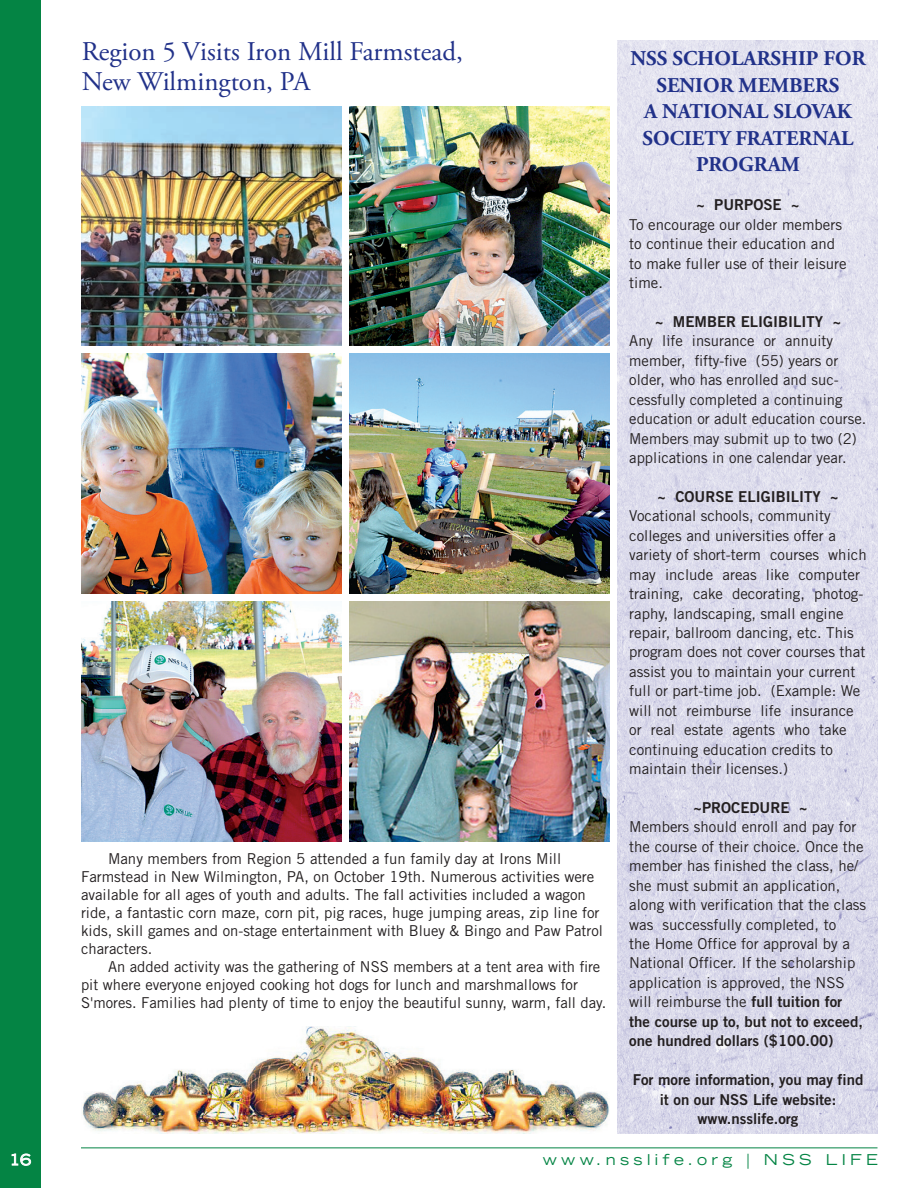
<style>
.page{position:relative;width:918px;height:1188px;background:#fff}
.page>*{position:absolute;margin:0;border:0;box-sizing:border-box;transform-origin:0 0}
.t1{font:27px/30px "Adobe Garamond Pro";color:#213189}
.t2{font:700 21px/26.7px "Adobe Garamond Pro";color:#213189;text-align:center}
.t3{font:15px/19.5px "Trade Gothic LT Std";color:#231f20}
.t4{font:15px/19.5px "Trade Gothic LT Std Bd 2";color:#231f20}
.t5{font:expanded 15px "Trade Gothic LT Std";letter-spacing:.29em;color:#048444}
.t6{font:expanded 15px "Trade Gothic LT Std";color:#fff}
.s1{font-family:"Trade Gothic LT Std Bd 2"}
</style>
<div class="page">
<div style="left:0;top:0;width:40px;height:1188px;background:#048444"></div>
<hr style="left:81px;top:1148px;width:797px;height:1px;background:#048444">
<svg style="left:11px;top:1153px;width:20px;height:13px"></svg>
<img style="left:81px;top:354px;width:260px;height:240px">
<img style="left:81px;top:602px;width:260px;height:239px">
<img style="left:82px;top:106px;width:259px;height:240px">
<img style="left:349px;top:602px;width:260px;height:239px">
<img style="left:349px;top:106px;width:260px;height:240px">
<img style="left:349px;top:354px;width:260px;height:240px">
<img style="left:617px;top:40px;width:261px;height:1094px">
<img style="left:82px;top:1026px;width:527px;height:108px">
<h1 class="t1" style="left:82px;top:37px;width:383px">Region 5 Visits Iron Mill Farmstead,<br>New Wilmington, PA</h1>
<p class="t3" style="left:81px;top:850px;width:524px;line-height:18px;text-indent:27px">Many members from Region 5 attended a fun family day at Irons Mill Farmstead in New Wilmington, PA, on October 19th. Numerous activities were available for all ages of youth and adults. The fall activities included a wagon ride, a fantastic corn maze, corn pit, pig races, huge jumping areas, zip line for kids, skill games and on-stage entertainment with Bluey &amp; Bingo and Paw Patrol characters.</p>
<p class="t3" style="left:81px;top:958px;width:527px;line-height:18px;text-indent:27px">An added activity was the gathering of NSS members at a tent area with fire pit where everyone enjoyed cooking hot dogs for lunch and marshmallows for<br>S'mores. Families had plenty of time to enjoy the beautiful sunny, warm, fall day.</p>
<h2 class="t2" style="left:631px;top:45px;width:237px">NSS SCHOLARSHIP FOR<br>SENIOR MEMBERS<br>A NATIONAL SLOVAK<br>SOCIETY FRATERNAL<br>PROGRAM</h2>
<p class="t4" style="left:696px;top:195px;width:105px">~ PURPOSE ~</p>
<p class="t3" style="left:629px;top:215px;width:219px">To encourage our older members to continue their education and to make fuller use of their leisure time.</p>
<p class="t4" style="left:655px;top:312px;width:188px">~ MEMBER ELIGIBILITY ~</p>
<p class="t3" style="left:629px;top:331px;width:239px">Any life insurance or annuity member, fifty-five (55) years or older, who has enrolled and suc&shy;cessfully completed a continuing education or adult education course.<br>Members may submit up to two (2) applications in one calendar year.</p>
<p class="t4" style="left:657px;top:487px;width:183px">~ COURSE ELIGIBILITY ~</p>
<p class="t3" style="left:629px;top:506px;width:239px">Vocational schools, community colleges and universities offer a variety of short-term courses which may include areas like computer training, cake decorating, photog&shy;raphy, landscaping, small engine repair, ballroom dancing, etc. This program does not cover courses that assist you to maintain your current full or part-time job. (Example: We will not reimburse life insurance or real estate agents who take continuing education credits to maintain their licenses.)</p>
<p class="t4" style="left:693px;top:798px;width:116px">~PROCEDURE ~</p>
<p class="t3" style="left:629px;top:817px;width:239px">Members should enroll and pay for the course of their choice. Once the member has finished the class, he/ she must submit an application, along with verification that the class was successfully completed, to<br>the Home Office for approval by a National Officer. If the scholarship application is approved, the NSS will reimburse the <span class="s1">full tuition for</span></p>
<p class="t4" style="left:629px;top:1011px;width:235px">the course up to, but not to exceed, one hundred dollars ($100.00)</p>
<p class="t4" style="left:633px;top:1070px;width:232px;text-align:center">For more information, you may find it on our NSS Life website: www.nsslife.org</p>
<p class="t6" style="left:9px;top:1150px;width:23px">16</p>
<p class="t5" style="left:543px;top:1150px;width:337px">www.nsslife.org | NSS LIFE</p>
</div>
